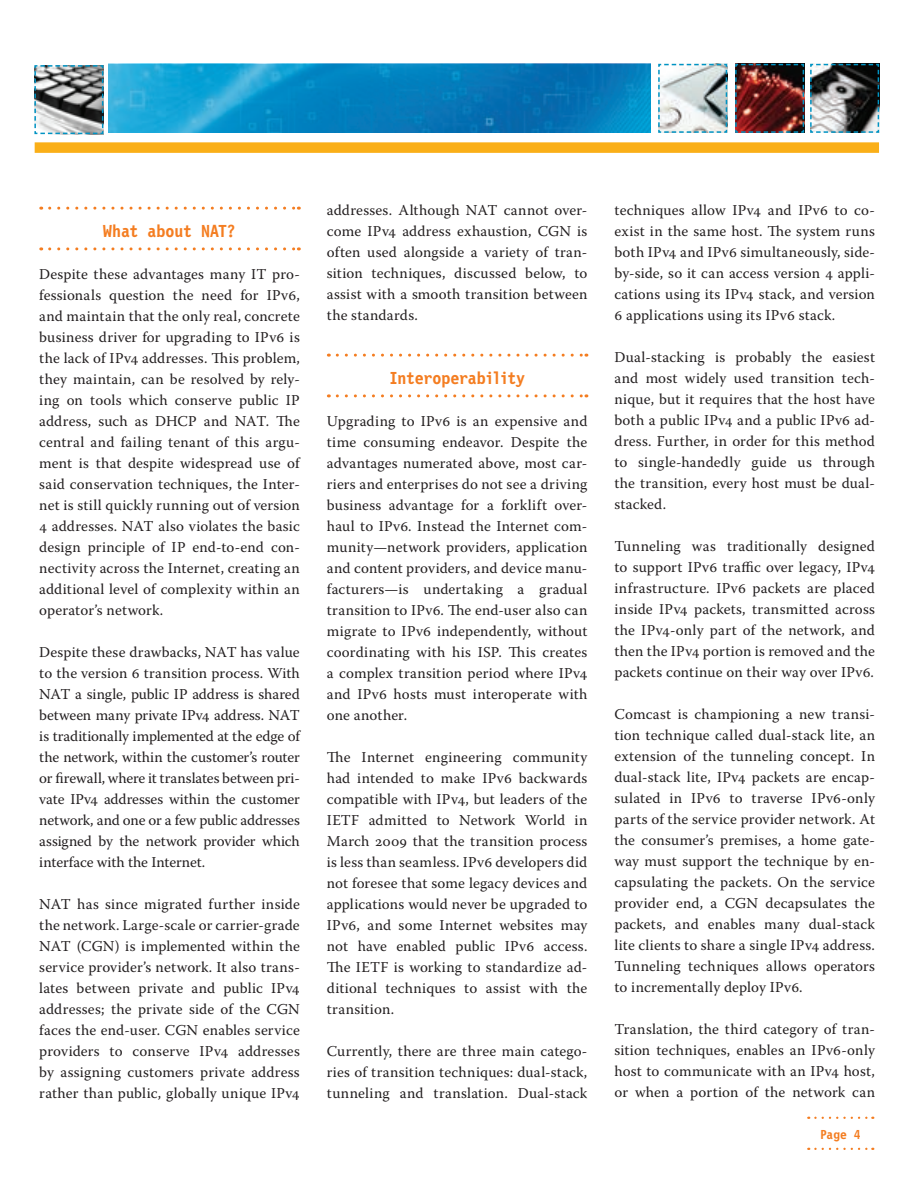
<style>
.page{position:relative;width:918px;height:1188px;background:#fff}
.page>*{position:absolute;margin:0;border:0;box-sizing:border-box;transform-origin:0 0}
.t1{font:700 18px "Letter Gothic 12 Pitch BT";letter-spacing:-.02em;color:#f47d21}
.t2{font:700 18px "Letter Gothic 12 Pitch BT";color:#f47d21}
.t3{font:15px/21px "Warnock Pro";letter-spacing:.015em;color:#231f20;text-align:justify}
.t4{font:700 13.5px "Letter Gothic 12 Pitch BT";color:#f47d21}
</style>
<div class="page">
<img style="left:109px;top:64px;width:542px;height:69px">
<svg style="left:34px;top:65px;width:70px;height:70px;background:#8c9395"></svg>
<svg style="left:658px;top:63px;width:70px;height:70px"></svg>
<img style="left:735px;top:63px;width:145px;height:70px">
<div style="left:35px;top:142px;width:844px;height:11px;background:#faaf18"></div>
<svg style="left:815px;top:1117px;width:58px;height:2px"></svg>
<svg style="left:815px;top:1148px;width:58px;height:2px"></svg>
<svg style="left:50px;top:207px;width:249px;height:3px"></svg>
<svg style="left:50px;top:247px;width:249px;height:3px"></svg>
<svg style="left:337px;top:354px;width:250px;height:3px"></svg>
<svg style="left:337px;top:394px;width:250px;height:3px"></svg>
<p class="t2" style="left:103px;top:221px;width:134px">What about NAT?</p>
<p class="t3" style="left:39px;top:263px;width:262px">Despite these advantages many IT pro&shy;fessionals question the need for IPv6, and maintain that the only real, concrete business driver for upgrading to IPv6 is the lack of IPv4 addresses. This problem, they maintain, can be resolved by rely&shy;ing on tools which conserve public IP address, such as DHCP and NAT. The central and failing tenant of this argu&shy;ment is that despite widespread use of said conservation techniques, the Inter&shy;net is still quickly running out of version 4 addresses. NAT also violates the basic design principle of IP end-to-end con&shy;nectivity across the Internet, creating an additional level of complexity within an operator’s network.</p>
<p class="t3" style="left:39px;top:641px;width:262px">Despite these drawbacks, NAT has value to the version 6 transition process. With NAT a single, public IP address is shared between many private IPv4 address. NAT is traditionally implemented at the edge of the network, within the customer’s router or firewall, where it translates between pri&shy;vate IPv4 addresses within the customer network, and one or a few public addresses assigned by the network provider which interface with the Internet.</p>
<p class="t3" style="left:39px;top:893px;width:262px">NAT has since migrated further inside the network. Large-scale or carrier-grade NAT (CGN) is implemented within the service provider’s network. It also trans&shy;lates between private and public IPv4 addresses; the private side of the CGN faces the end-user. CGN enables service providers to conserve IPv4 addresses by assigning customers private address rather than public, globally unique IPv4</p>
<p class="t3" style="left:327px;top:199px;width:262px">addresses. Although NAT cannot over&shy;come IPv4 address exhaustion, CGN is often used alongside a variety of tran&shy;sition techniques, discussed below, to assist with a smooth transition between the standards.</p>
<p class="t1" style="left:389px;top:368px;width:137px">Interoperability</p>
<p class="t3" style="left:327px;top:410px;width:262px">Upgrading to IPv6 is an expensive and time consuming endeavor. Despite the advantages numerated above, most car&shy;riers and enterprises do not see a driving business advantage for a forklift over&shy;haul to IPv6. Instead the Internet com&shy;munity—network providers, application and content providers, and device manu&shy;facturers—is undertaking a gradual transition to IPv6. The end-user also can migrate to IPv6 independently, without coordinating with his ISP. This creates a complex transition period where IPv4 and IPv6 hosts must interoperate with one another.</p>
<p class="t3" style="left:327px;top:746px;width:262px">The Internet engineering community had intended to make IPv6 backwards compatible with IPv4, but leaders of the IETF admitted to Network World in March 2009 that the transition process is less than seamless. IPv6 developers did not foresee that some legacy devices and applications would never be upgraded to IPv6, and some Internet websites may not have enabled public IPv6 access.<br>The IETF is working to standardize ad&shy;ditional techniques to assist with the transition.</p>
<p class="t3" style="left:327px;top:1040px;width:262px">Currently, there are three main catego&shy;ries of transition techniques: dual-stack, tunneling and translation. Dual-stack</p>
<p class="t3" style="left:614px;top:199px;width:262px">techniques allow IPv4 and IPv6 to co&shy;exist in the same host. The system runs both IPv4 and IPv6 simultaneously, side&shy;by-side, so it can access version 4 appli&shy;cations using its IPv4 stack, and version 6 applications using its IPv6 stack.</p>
<p class="t3" style="left:614px;top:346px;width:262px">Dual-stacking is probably the easiest and most widely used transition tech&shy;nique, but it requires that the host have both a public IPv4 and a public IPv6 ad&shy;dress. Further, in order for this method to single-handedly guide us through the transition, every host must be dual&shy;stacked.</p>
<p class="t3" style="left:614px;top:535px;width:262px">Tunneling was traditionally designed to support IPv6 traffic over legacy, IPv4 infrastructure. IPv6 packets are placed inside IPv4 packets, transmitted across the IPv4-only part of the network, and then the IPv4 portion is removed and the packets continue on their way over IPv6.</p>
<p class="t3" style="left:614px;top:703px;width:262px">Comcast is championing a new transi&shy;tion technique called dual-stack lite, an extension of the tunneling concept. In dual-stack lite, IPv4 packets are encap&shy;sulated in IPv6 to traverse IPv6-only parts of the service provider network. At the consumer’s premises, a home gate&shy;way must support the technique by en&shy;capsulating the packets. On the service provider end, a CGN decapsulates the packets, and enables many dual-stack lite clients to share a single IPv4 address.<br>Tunneling techniques allows operators to incrementally deploy IPv6.</p>
<p class="t3" style="left:614px;top:1018px;width:262px">Translation, the third category of tran&shy;sition techniques, enables an IPv6-only host to communicate with an IPv4 host, or when a portion of the network can</p>
<p class="t4" style="left:820px;top:1127px;width:28px">Page</p>
</div>
